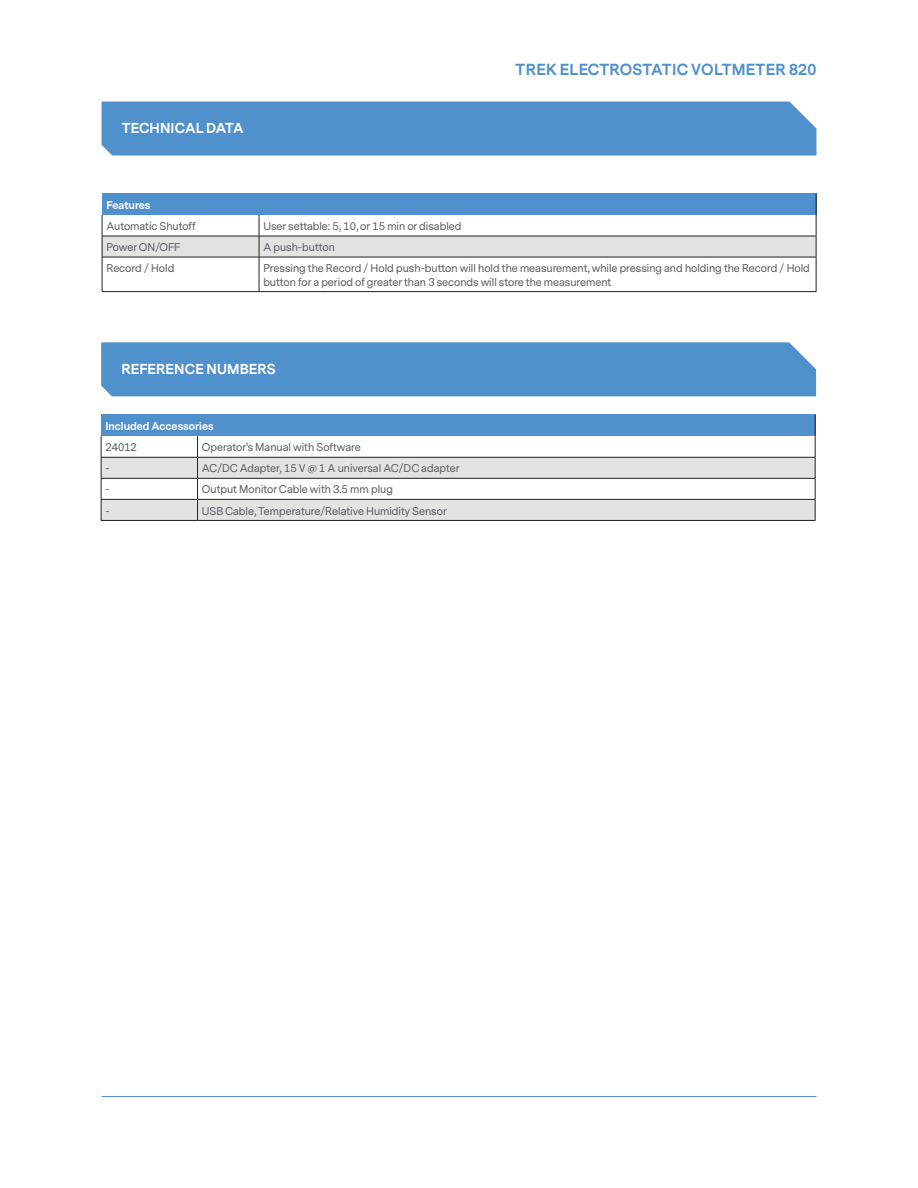
<style>
.page{position:relative;width:918px;height:1188px;background:#fff}
.page>*{position:absolute;margin:0;border:0;box-sizing:border-box;transform-origin:0 0}
.t1{font:700 15px "Messina Sans";letter-spacing:.02em;color:#5090cc}
.Heading_1{font:700 13.5px "Messina Sans";letter-spacing:.01em;color:#fff}
.AE___Table_text__Dk{font:10.5px/13.5px "Messina Sans";color:#5a5c66}
.AE___Table_Header_te{font:700 10.5px "Messina Sans";color:#fff}
</style>
<div class="page">
<hr style="left:102px;top:1096px;width:714px;height:1px;background:#5090cc">
<div style="left:101px;top:415px;width:714px;height:21px;background:#5090cc"></div>
<svg style="left:102px;top:458px;width:713px;height:62px;fill:#e2e4e2"></svg>
<hr style="left:101px;top:457px;width:97px;height:1px;background:#231f20">
<hr style="left:198px;top:457px;width:617px;height:1px;background:#231f20">
<hr style="left:101px;top:478px;width:97px;height:1px;background:#231f20">
<hr style="left:198px;top:478px;width:617px;height:1px;background:#231f20">
<hr style="left:101px;top:499px;width:97px;height:1px;background:#231f20">
<svg style="left:101px;top:436px;width:1px;height:84px"></svg>
<hr style="left:198px;top:499px;width:617px;height:1px;background:#231f20">
<svg style="left:197px;top:436px;width:1px;height:84px"></svg>
<svg style="left:815px;top:415px;width:1px;height:105px"></svg>
<hr style="left:101px;top:520px;width:97px;height:1px;background:#231f20">
<hr style="left:198px;top:520px;width:617px;height:1px;background:#231f20">
<div style="left:101px;top:342px;width:715px;height:54px;background:#5090cc"></div>
<div style="left:102px;top:102px;width:714px;height:54px;background:#5090cc"></div>
<svg style="left:102px;top:193px;width:715px;height:64px"></svg>
<hr style="left:102px;top:257px;width:157px;height:1px;background:#231f20">
<hr style="left:102px;top:257px;width:1px;height:34px;background:#231f20">
<hr style="left:259px;top:257px;width:557px;height:1px;background:#231f20">
<hr style="left:259px;top:257px;width:1px;height:34px;background:#231f20">
<hr style="left:816px;top:257px;width:1px;height:34px;background:#231f20">
<hr style="left:102px;top:291px;width:157px;height:1px;background:#231f20">
<hr style="left:259px;top:291px;width:557px;height:1px;background:#231f20">
<p class="Heading_1" style="left:122px;top:119px;width:123px">TECHNICAL DATA</p>
<h1 class="t1" style="left:516px;top:59px;width:302px">TREK ELECTROSTATIC VOLTMETER 820</h1>
<p class="AE___Table_Header_te" style="left:106px;top:198px;width:46px">Features</p>
<p class="AE___Table_text__Dk" style="left:106px;top:220px;width:91px">Automatic Shutoff</p>
<p class="AE___Table_text__Dk" style="left:263px;top:220px;width:200px">User settable: 5, 10, or 15 min or disabled</p>
<p class="AE___Table_text__Dk" style="left:106px;top:241px;width:76px">Power ON/OFF</p>
<p class="AE___Table_text__Dk" style="left:263px;top:241px;width:73px">A push-button</p>
<p class="AE___Table_text__Dk" style="left:106px;top:262px;width:69px">Record / Hold</p>
<p class="AE___Table_text__Dk" style="left:263px;top:262px;width:548px">Pressing the Record / Hold push-button will hold the measurement, while pressing and holding the Record / Hold button for a period of greater than 3 seconds will store the measurement</p>
<p class="Heading_1" style="left:121px;top:360px;width:156px">REFERENCE NUMBERS</p>
<p class="AE___Table_Header_te" style="left:105px;top:419px;width:110px">Included Accessories</p>
<p class="AE___Table_text__Dk" style="left:105px;top:441px;width:33px">24012</p>
<p class="AE___Table_text__Dk" style="left:202px;top:441px;width:160px">Operator's Manual with Software</p>
<p class="AE___Table_text__Dk" style="left:105px;top:462px;width:6px">-</p>
<p class="AE___Table_text__Dk" style="left:202px;top:462px;width:259px">AC/DC Adapter, 15 V @ 1 A universal AC/DC adapter</p>
<p class="AE___Table_text__Dk" style="left:105px;top:483px;width:6px">-</p>
<p class="AE___Table_text__Dk" style="left:202px;top:483px;width:193px">Output Monitor Cable with 3.5 mm plug</p>
<p class="AE___Table_text__Dk" style="left:105px;top:504px;width:6px">-</p>
<p class="AE___Table_text__Dk" style="left:202px;top:504px;width:247px">USB Cable, Temperature/Relative Humidity Sensor</p>
</div>
